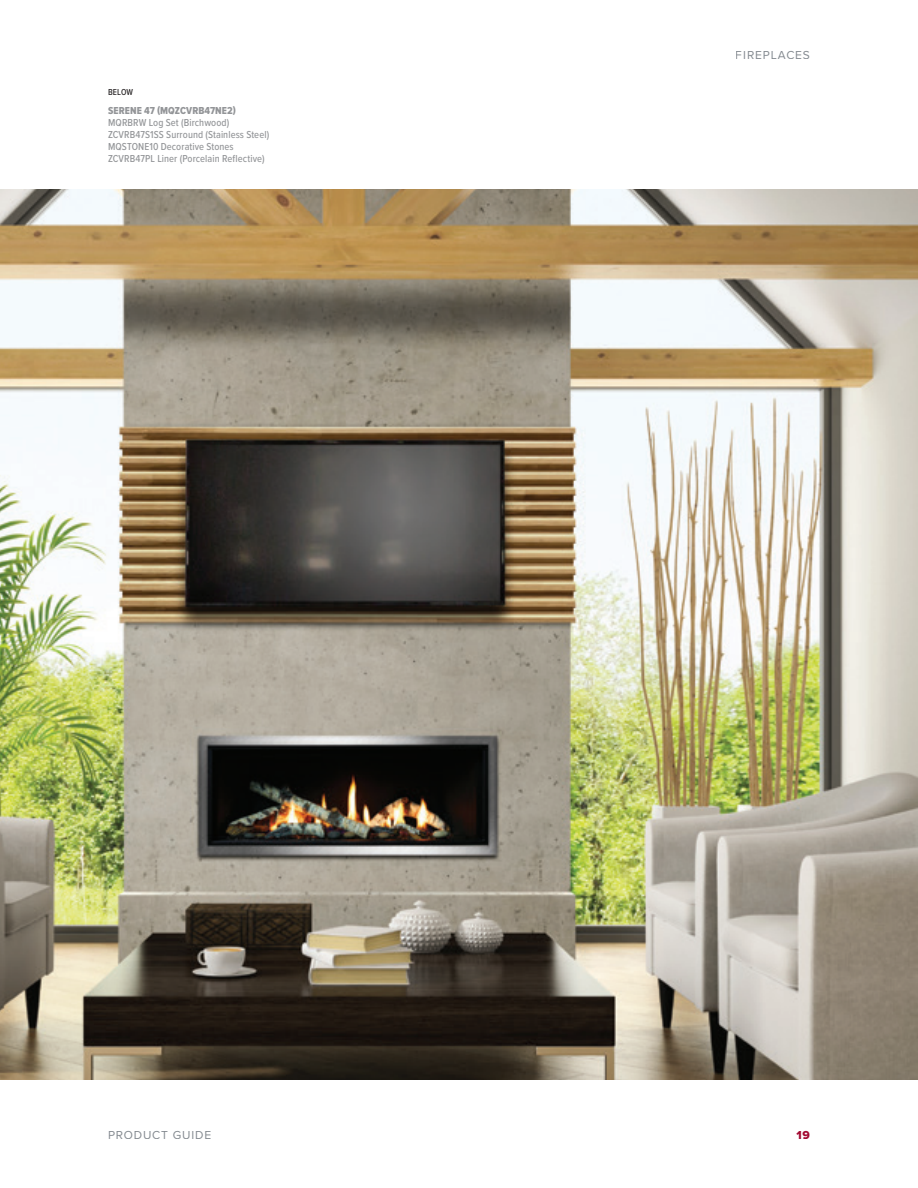
<style>
.page{position:relative;width:918px;height:1188px;background:#fff}
.page>*{position:absolute;margin:0;border:0;box-sizing:border-box;transform-origin:0 0}
.t1{font:12px "Proxima Nova";letter-spacing:.07em;color:#848a90}
.t2{font:12px "Proxima Nova Extrabld";color:#a30a32}
.t3{font:500 10.5px/12px "Proxima Nova Cond";letter-spacing:.01em;color:#939598}
.t4{font:10.5px "Proxima Nova Cond Extrabld";letter-spacing:.01em;color:#939598}
.t5{font:500 9px "Proxima Nova Cond";letter-spacing:.01em;color:#231f20}
</style>
<div class="page">
<img style="left:0;top:189px;width:918px;height:891px">
<p class="t5" style="left:108px;top:86px;width:27px">BELOW</p>
<p class="t4" style="left:108px;top:105px;width:129px">SERENE 47 (MQZCVRB47NE2)</p>
<p class="t3" style="left:108px;top:116px;width:163px">MQRBRW Log Set (Birchwood)<br>ZCVRB47S1SS Surround (Stainless Steel)<br>MQSTONE10 Decorative Stones ZCVRB47PL Liner (Porcelain Reflective)</p>
<p class="t1" style="left:736px;top:46px;width:76px">FIREPLACES</p>
<p class="t1" style="left:108px;top:1126px;width:105px">PRODUCT GUIDE</p>
<p class="t2" style="left:796px;top:1126px;width:15px">19</p>
</div>
